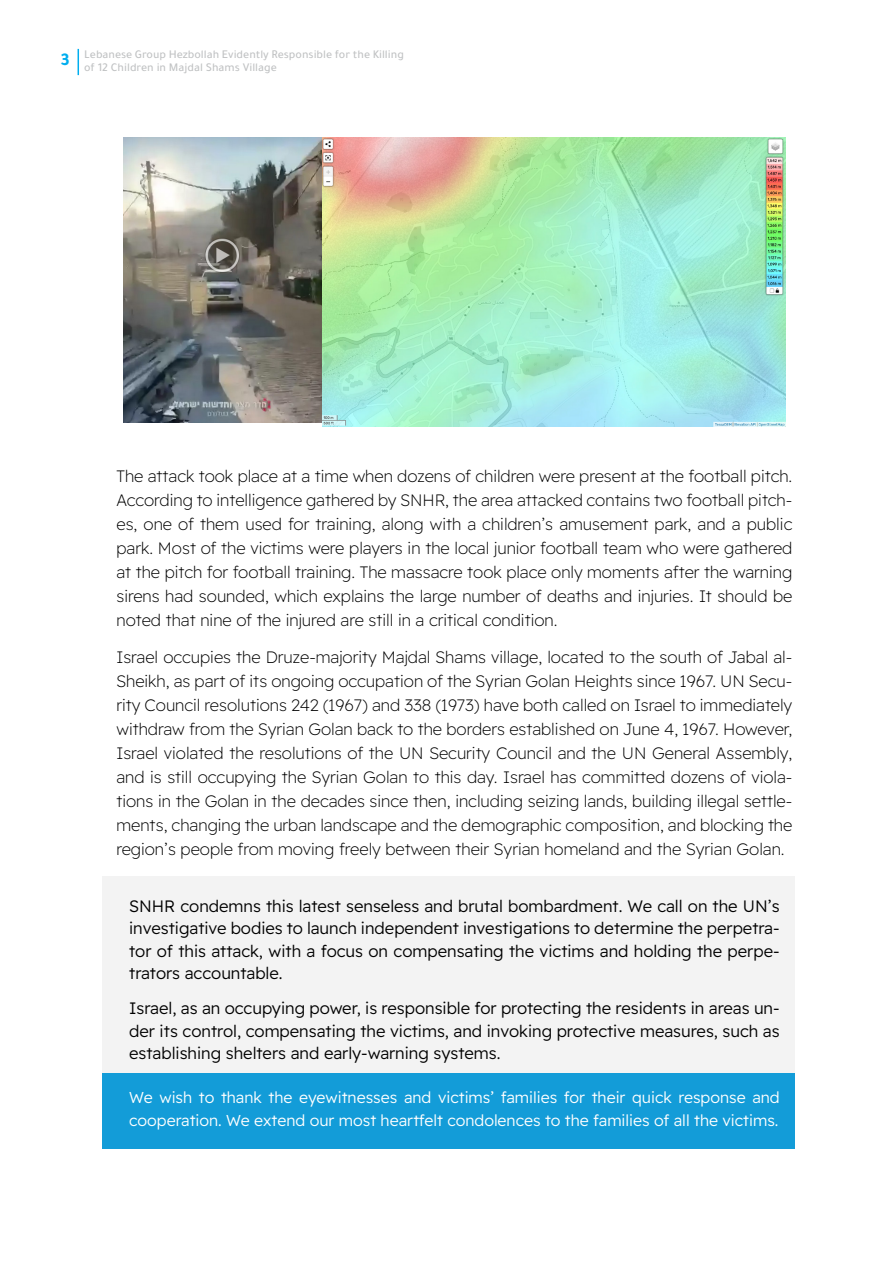
<style>
.page{position:relative;width:893px;height:1263px;background:#fff}
.page>*{position:absolute;margin:0;border:0;box-sizing:border-box;transform-origin:0 0}
.t1{font:700 18px "Tajawal";color:#00aeef}
.t2{font:200 16.5px/24px "Readex Pro";color:#000;text-align:justify}
.t3{font:300 16.5px "Readex Pro";color:#000}
.t4{font:300 15.75px/22.5px "Readex Pro";color:#fff}
.t5{font:500 12px "Tajawal";color:#919496}
</style>
<div class="page">
<svg style="left:78px;top:49px;width:1px;height:26px"></svg>
<div style="left:102px;top:876px;width:692px;height:202px;background:#f3f3f3"></div>
<div style="left:102px;top:1073px;width:692px;height:76px;background:#139cd8"></div>
<img style="left:322px;top:137px;width:463px;height:289px">
<img style="left:124px;top:137px;width:197px;height:285px">
<p class="t1" style="left:60px;top:46px;width:11px">3</p>
<p class="t5" style="left:84px;top:45px;width:321px">Lebanese Group Hezbollah Evidently Responsible for the Killing</p>
<p class="t5" style="left:84px;top:59px;width:194px">of 12 Children in Majdal Shams Village</p>
<p class="t2" style="left:116px;top:464px;width:677px">The attack took place at a time when dozens of children were present at the football pitch.</p>
<p class="t2" style="left:116px;top:512px;width:677px">es, one of them used for training, along with a children s’ amusement park, and a public</p>
<p class="t2" style="left:116px;top:488px;width:677px">According to intelligence gathered by SNHR, the area attacked contains two football pitch-</p>
<p class="t2" style="left:116px;top:536px;width:677px">park. Most of the victims were players in the local junior football team who were gathered at the pitch for football training. The massacre took place only moments after the warning sirens had sounded, which explains the large number of deaths and injuries. It should be noted that nine of the injured are still in a critical condition.</p>
<p class="t2" style="left:116px;top:645px;width:677px">Israel occupies the Druze-majority Majdal Shams village, located to the south of Jabal al-</p>
<p class="t2" style="left:116px;top:669px;width:677px">Sheikh, as part of its ongoing occupation of the Syrian Golan Heights since 1967. UN Secu-</p>
<p class="t2" style="left:116px;top:693px;width:677px">rity Council resolutions 242 (1967) and 338 (1973) have both called on Israel to immediately</p>
<p class="t2" style="left:116px;top:717px;width:677px">withdraw from the Syrian Golan back to the borders established on June 4, 1967. However,<br>Israel violated the resolutions of the UN Security Council and the UN General Assembly,</p>
<p class="t2" style="left:116px;top:765px;width:677px">and is still occupying the Syrian Golan to this day. Israel has committed dozens of viola-</p>
<p class="t2" style="left:116px;top:789px;width:677px">tions in the Golan in the decades since then, including seizing lands, building illegal settle-</p>
<p class="t2" style="left:116px;top:813px;width:677px">ments, changing the urban landscape and the demographic composition, and blocking the</p>
<p class="t2" style="left:116px;top:837px;width:670px">region s’ people from moving freely between their Syrian homeland and the Syrian Golan.</p>
<p class="t3" style="left:129px;top:896px;width:652px">SNHR condemns this latest senseless and brutal bombardment. We call on the UN s’</p>
<p class="t3" style="left:129px;top:919px;width:652px">investigative bodies to launch independent investigations to determine the perpetra-</p>
<p class="t3" style="left:129px;top:941px;width:652px">tor of this attack, with a focus on compensating the victims and holding the perpe-</p>
<p class="t3" style="left:129px;top:964px;width:155px">trators accountable.</p>
<p class="t3" style="left:129px;top:999px;width:652px">Israel, as an occupying power is, responsible for protecting the residents in areas un-</p>
<p class="t3" style="left:129px;top:1044px;width:373px">establishing shelters and early-warning systems.</p>
<p class="t4" style="left:129px;top:1086px;width:652px">We wish to thank the eyewitnesses and victims’ families for their quick response and cooperation. We extend our most heartfelt condolences to the families of all the victims.</p>
<p class="t3" style="left:129px;top:1021px;width:652px">der its control, compensating the victims, and invoking protective measures, such as</p>
</div>
